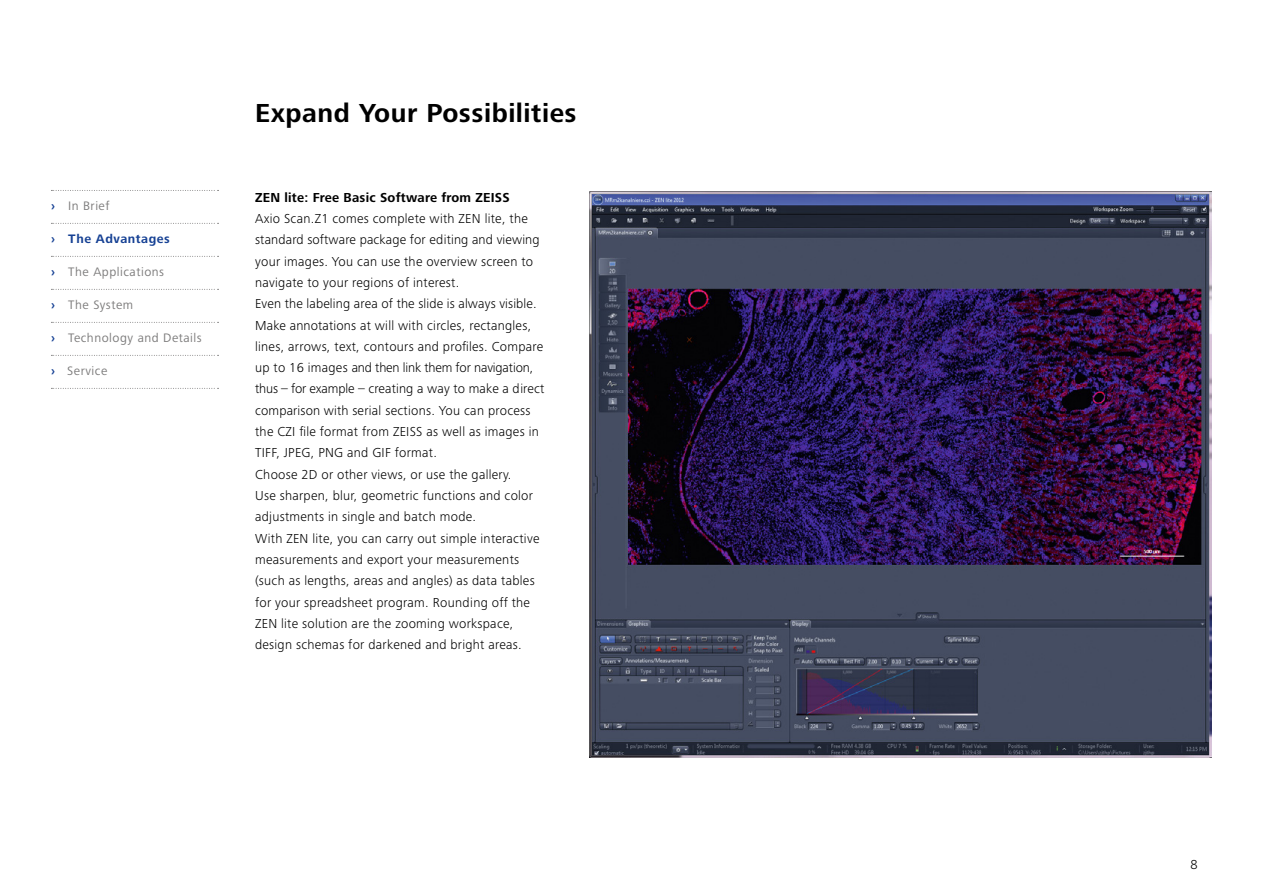
<style>
.page{position:relative;width:1263px;height:893px;background:#fff}
.page>*{position:absolute;margin:0;border:0;box-sizing:border-box;transform-origin:0 0}
.t1{font:700 27px "Zeiss Frutiger Next Pro";letter-spacing:.02em;color:#000}
.t2{font:300 13.5px/21.3px "Zeiss Frutiger Next Pro";letter-spacing:.02em;color:#000}
.t3{font:700 13.5px "Zeiss Frutiger Next Pro";letter-spacing:.02em;color:#000}
.t4{font:12.75px "Zeiss Frutiger Next Pro";letter-spacing:.04em;color:#7c7b7b}
.t5{font:700 12.75px "Zeiss Frutiger Next Pro";letter-spacing:.04em;color:#164194}
.s1{font-weight:700;color:#164194}
</style>
<div class="page">
<img style="left:589px;top:192px;width:623px;height:565px">
<svg style="left:51px;top:190px;width:168px;height:1px"></svg>
<svg style="left:51px;top:223px;width:168px;height:1px"></svg>
<svg style="left:51px;top:256px;width:168px;height:1px"></svg>
<svg style="left:51px;top:289px;width:168px;height:1px"></svg>
<svg style="left:51px;top:322px;width:168px;height:1px"></svg>
<svg style="left:51px;top:355px;width:168px;height:1px"></svg>
<svg style="left:51px;top:388px;width:168px;height:1px"></svg>
<p class="t4" style="left:51px;top:199px;width:60px"><span class="s1">›</span> In Brief</p>
<p class="t5" style="left:51px;top:232px;width:120px">› The Advantages</p>
<p class="t4" style="left:51px;top:265px;width:115px"><span class="s1">›</span> The Applications</p>
<p class="t4" style="left:51px;top:298px;width:84px"><span class="s1">›</span> The System</p>
<p class="t4" style="left:51px;top:331px;width:152px"><span class="s1">›</span> Technology and Details</p>
<p class="t4" style="left:51px;top:364px;width:58px"><span class="s1">›</span> Service</p>
<h1 class="t1" style="left:255px;top:97px;width:323px">Expand Your Possibilities</h1>
<p class="t3" style="left:255px;top:189px;width:256px">ZEN lite: Free Basic Software from ZEISS</p>
<p class="t2" style="left:255px;top:208px;width:291px">Axio Scan.Z1 comes complete with ZEN lite, the standard software package for editing and viewing your images. You can use the overview screen to navigate to your regions of interest.<br>Even the labeling area of the slide is always visible.<br>Make annotations at will with circles, rectangles, lines, arrows, text, contours and profiles. Compare up to 16 images and then link them for navigation, thus – for example – creating a way to make a direct comparison with serial sections. You can process the CZI file format from ZEISS as well as images in TIFF, JPEG, PNG and GIF format.<br>Choose 2D or other views, or use the gallery.<br>Use sharpen, blur, geometric functions and color adjustments in single and batch mode.<br>With ZEN lite, you can carry out simple interactive measurements and export your measurements (such as lengths, areas and angles) as data tables for your spreadsheet program. Rounding off the ZEN lite solution are the zooming workspace, design schemas for darkened and bright areas.</p>
<p class="t2" style="left:1190px;top:853px;width:9px">8</p>
</div>
